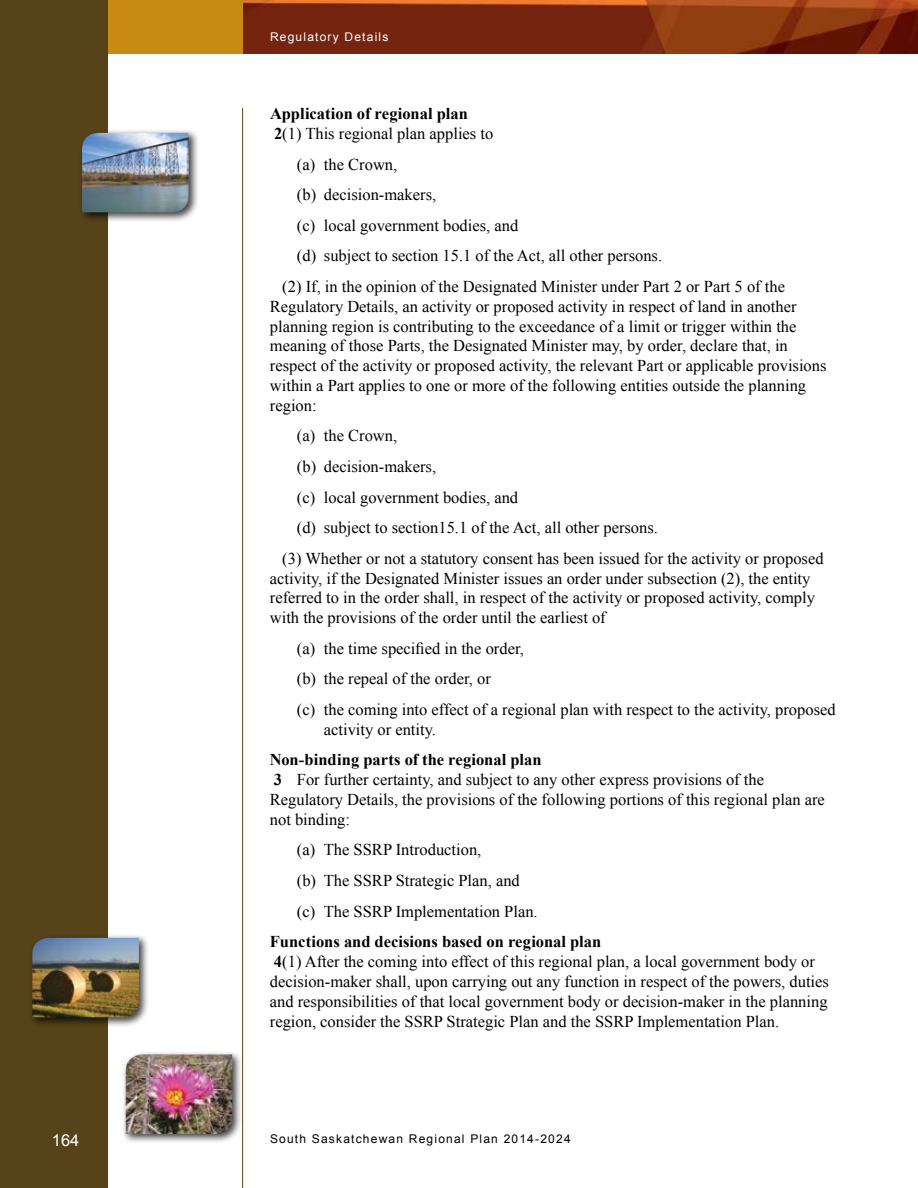
<style>
.page{position:relative;width:918px;height:1188px;background:#fff}
.page>*{position:absolute;margin:0;border:0;box-sizing:border-box;transform-origin:0 0}
.t1{font:16.5px/19.8px "Times New Roman";color:#000}
.t2{font:16.5px "Arial";color:#fff}
.t3{font:12px "Arial";letter-spacing:.1em;color:#000}
.t4{font:12px "Arial";letter-spacing:.1em;color:#fff}
.s1{font-weight:700}
</style>
<div class="page">
<div style="left:0;top:0;width:108px;height:1188px;background:#574319"></div>
<img style="left:243px;top:0;width:675px;height:54px">
<div style="left:29px;top:934px;width:120px;height:94px;background:#000;opacity:.75"></div>
<img style="left:32px;top:938px;width:107px;height:79px">
<div style="left:122px;top:1051px;width:120px;height:93px;background:#000;opacity:.75"></div>
<img style="left:126px;top:1054px;width:106px;height:80px">
<div style="left:78px;top:129px;width:121px;height:94px;background:#000;opacity:.75"></div>
<img style="left:82px;top:133px;width:107px;height:79px">
<div style="left:108px;top:0;width:135px;height:54px;background:#c88a12"></div>
<hr style="left:242px;top:108px;width:1px;height:1080px;background:#574319">
<p class="t4" style="left:270px;top:29px;width:120px">Regulatory Details</p>
<p class="t1" style="left:270px;top:103px;width:225px"><span class="s1">Application of regional plan<br>2</span>(1) This regional plan applies to</p>
<p class="t1" style="left:297px;top:154px;width:102px">(a) the Crown,</p>
<p class="t1" style="left:297px;top:185px;width:141px">(b) decision-makers,</p>
<p class="t1" style="left:297px;top:215px;width:223px">(c) local government bodies, and</p>
<p class="t1" style="left:297px;top:246px;width:367px">(d) subject to section 15.1 of the Act, all other persons.</p>
<p class="t1" style="left:282px;top:276px;width:504px">(2) If, in the opinion of the Designated Minister under Part 2 or Part 5 of the</p>
<p class="t1" style="left:270px;top:296px;width:558px">Regulatory Details, an activity or proposed activity in respect of land in another planning region is contributing to the exceedance of a limit or trigger within the meaning of those Parts, the Designated Minister may, by order, declare that, in respect of the activity or proposed activity, the relevant Part or applicable provisions within a Part applies to one or more of the following entities outside the planning region:</p>
<p class="t1" style="left:297px;top:426px;width:102px">(a) the Crown,</p>
<p class="t1" style="left:297px;top:456px;width:141px">(b) decision-makers,</p>
<p class="t1" style="left:297px;top:487px;width:223px">(c) local government bodies, and</p>
<p class="t1" style="left:297px;top:518px;width:363px">(d) subject to section15.1 of the Act, all other persons.</p>
<p class="t1" style="left:282px;top:548px;width:543px">(3) Whether or not a statutory consent has been issued for the activity or proposed</p>
<p class="t1" style="left:270px;top:568px;width:547px">activity, if the Designated Minister issues an order under subsection (2), the entity referred to in the order shall, in respect of the activity or proposed activity, comply with the provisions of the order until the earliest of</p>
<p class="t1" style="left:297px;top:633px;width:540px;line-height:30.6px">(a) the time specified in the order,<br>(b) the repeal of the order, or<br>(c) the coming into effect of a regional plan with respect to the activity, proposed</p>
<p class="t1" style="left:324px;top:719px;width:114px">activity or entity.</p>
<p class="t1" style="left:270px;top:750px;width:556px"><span class="s1">Non-binding parts of the regional plan<br>3</span> For further certainty, and subject to any other express provisions of the Regulatory Details, the provisions of the following portions of this regional plan are not binding:</p>
<p class="t1" style="left:297px;top:834px;width:242px;line-height:30.6px">(a) The SSRP Introduction,<br>(b) The SSRP Strategic Plan, and (c) The SSRP Implementation Plan.</p>
<p class="t1" style="left:270px;top:932px;width:561px"><span class="s1">Functions and decisions based on regional plan<br>4</span>(1) After the coming into effect of this regional plan, a local government body or decision-maker shall, upon carrying out any function in respect of the powers, duties and responsibilities of that local government body or decision-maker in the planning region, consider the SSRP Strategic Plan and the SSRP Implementation Plan.</p>
<p class="t2" style="left:52px;top:1129px;width:29px">164</p>
<p class="t3" style="left:270px;top:1131px;width:302px">South Saskatchewan Regional Plan 2014-2024</p>
</div>
